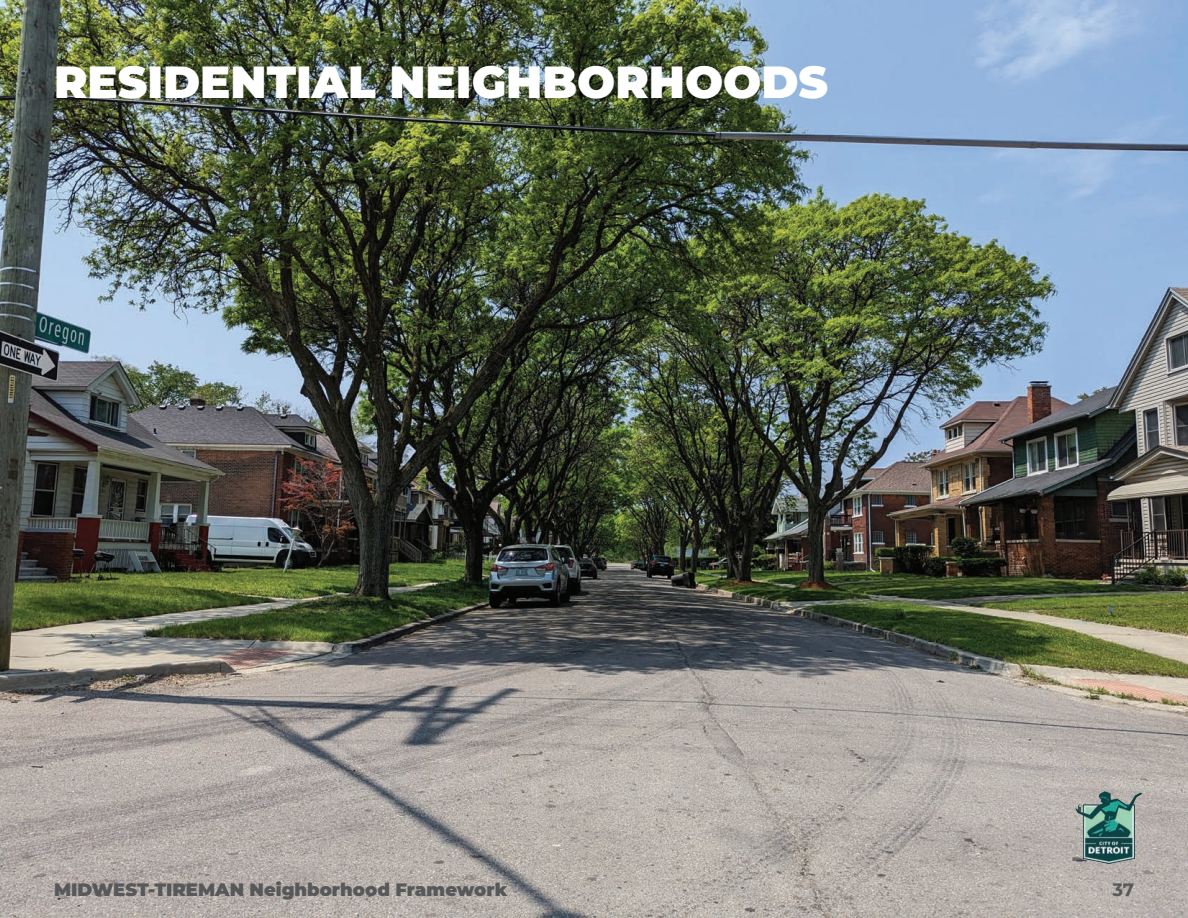
<style>
.page{position:relative;width:1188px;height:918px;background:#fff}
.page>*{position:absolute;margin:0;border:0;box-sizing:border-box;transform-origin:0 0}
.t1{font:900 45px "Montserrat";color:#fff}
.t2{font:900 18px "Montserrat";color:#57585a}
.t3{font:700 18px "Montserrat";color:#57585a}
</style>
<div class="page">
<img style="left:0;top:0;width:1188px;height:918px">
<img style="left:1076px;top:780px;width:73px;height:84px">
<h1 class="t1" style="left:54px;top:48px;width:776px">RESIDENTIAL NEIGHBORHOODS</h1>
<p class="t2" style="left:54px;top:877px;width:455px">MIDWEST-TIREMAN Neighborhood Framework</p>
<p class="t3" style="left:1112px;top:877px;width:23px">37</p>
</div>
